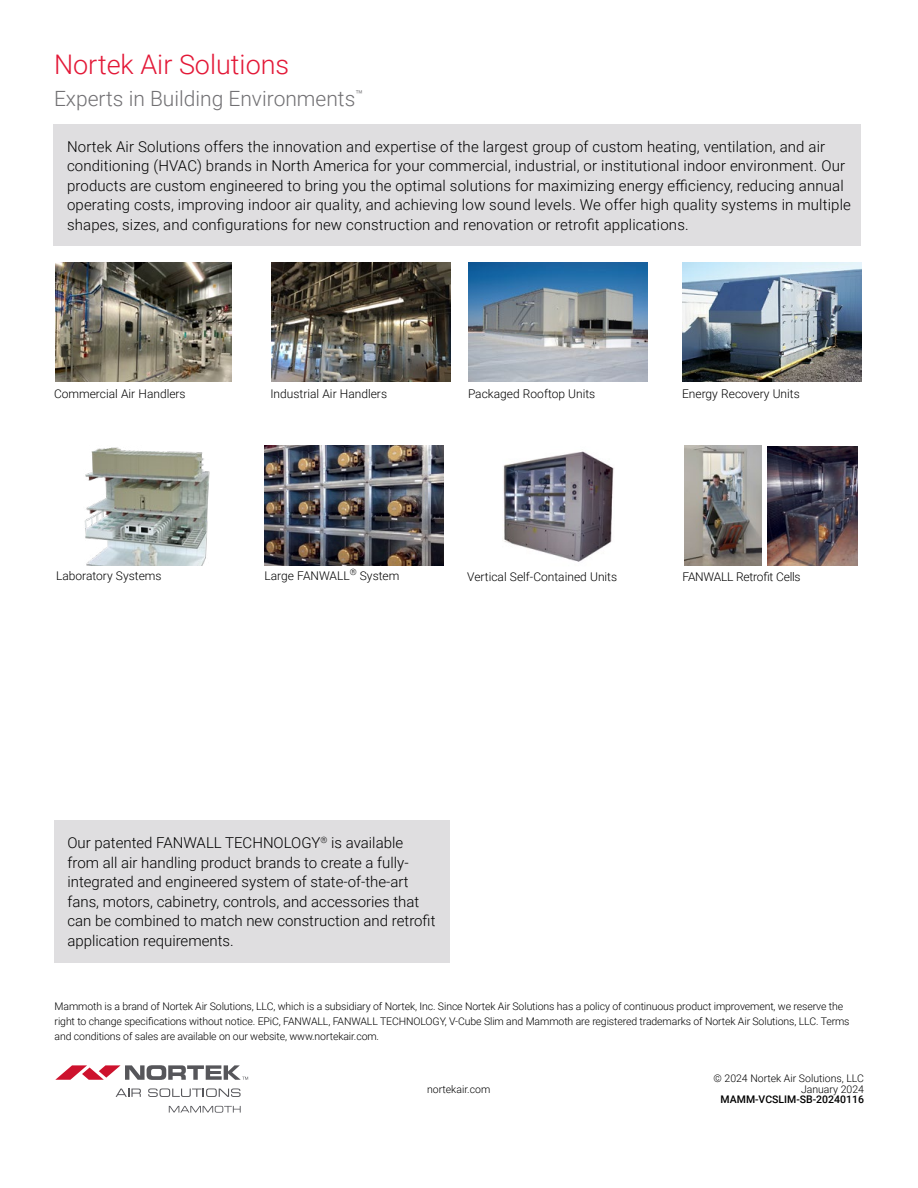
<style>
.page{position:relative;width:918px;height:1188px;background:#fff}
.page>*{position:absolute;margin:0;border:0;box-sizing:border-box;transform-origin:0 0}
.t1{font:300 27px "Roboto";color:#e31837}
.t2{font:300 21px "Roboto";color:#717073}
.t3{font:300 15px/19.5px "Roboto";letter-spacing:.01em;color:#000}
.t4{font:300 12px "Roboto";color:#000}
.t5{font:300 12px "Roboto";letter-spacing:-.02em;color:#000}
.t6{font:300 10.5px/15px "Roboto";letter-spacing:-.01em;color:#000}
.t7{font:500 10.5px "Roboto";color:#000}
</style>
<div class="page">
<svg style="left:55px;top:1065px;width:193px;height:15px"></svg>
<svg style="left:116px;top:1089px;width:25px;height:8px"></svg>
<svg style="left:148px;top:1088px;width:93px;height:9px"></svg>
<svg style="left:169px;top:1106px;width:72px;height:7px"></svg>
<img style="left:56px;top:262px;width:176px;height:120px">
<img style="left:271px;top:262px;width:179px;height:120px">
<img style="left:468px;top:262px;width:179px;height:119px">
<img style="left:683px;top:262px;width:179px;height:120px">
<img style="left:503px;top:451px;width:111px;height:111px">
<div style="left:54px;top:124px;width:807px;height:122px;background:#dfdee0"></div>
<div style="left:54px;top:820px;width:395px;height:143px;background:#dfdee0"></div>
<img style="left:264px;top:446px;width:179px;height:119px">
<img style="left:684px;top:446px;width:77px;height:119px">
<img style="left:768px;top:447px;width:90px;height:118px">
<img style="left:84px;top:447px;width:126px;height:118px">
<h1 class="t1" style="left:54px;top:46px;width:237px">Nortek Air Solutions</h1>
<h2 class="t2" style="left:54px;top:84px;width:310px">Experts in Building Environments<sup>™</sup></h2>
<p class="t3" style="left:67px;top:136px;width:785px">Nortek Air Solutions offers the innovation and expertise of the largest group of custom heating, ventilation, and air conditioning (HVAC) brands in North America for your commercial, industrial, or institutional indoor environment. Our products are custom engineered to bring you the optimal solutions for maximizing energy efficiency, reducing annual operating costs, improving indoor air quality, and achieving low sound levels. We offer high quality systems in multiple shapes, sizes, and configurations for new construction and renovation or retrofit applications.</p>
<p class="t4" style="left:54px;top:385px;width:133px">Commercial Air Handlers</p>
<p class="t4" style="left:270px;top:385px;width:118px">Industrial Air Handlers</p>
<p class="t4" style="left:468px;top:385px;width:129px">Packaged Rooftop Units</p>
<p class="t4" style="left:682px;top:385px;width:119px">Energy Recovery Units</p>
<p class="t4" style="left:265px;top:567px;width:136px">Large FANWALL<sup>®</sup> System</p>
<p class="t5" style="left:683px;top:568px;width:120px">FANWALL Retrofit Cells</p>
<p class="t4" style="left:56px;top:568px;width:107px">Laboratory Systems</p>
<p class="t4" style="left:467px;top:569px;width:151px">Vertical Self-Contained Units</p>
<p class="t3" style="left:67px;top:832px;width:370px">Our patented FANWALL TECHNOLOGY<sup>®</sup> is available from all air handling product brands to create a fully&shy;integrated and engineered system of state-of-the-art fans, motors, cabinetry, controls, and accessories that can be combined to match new construction and retrofit application requirements.</p>
<p class="t6" style="left:55px;top:998px;width:797px">Mammoth is a brand of Nortek Air Solutions, LLC, which is a subsidiary of Nortek, Inc. Since Nortek Air Solutions has a policy of continuous product improvement, we reserve the right to change specifications without notice. EPiC, FANWALL, FANWALL TECHNOLOGY, V-Cube Slim and Mammoth are registered trademarks of Nortek Air Solutions, LLC. Terms and conditions of sales are available on our website, www.nortekair.com.</p>
<p class="t6" style="left:427px;top:1082px;width:65px">nortekair.com</p>
<p class="t6" style="left:714px;top:1073px;width:152px;line-height:10.5px;text-align:right">© 2024 Nortek Air Solutions, LLC<br>January 2024</p>
<p class="t7" style="left:721px;top:1092px;width:145px">MAMM-VCSLIM-SB-20240116</p>
</div>
